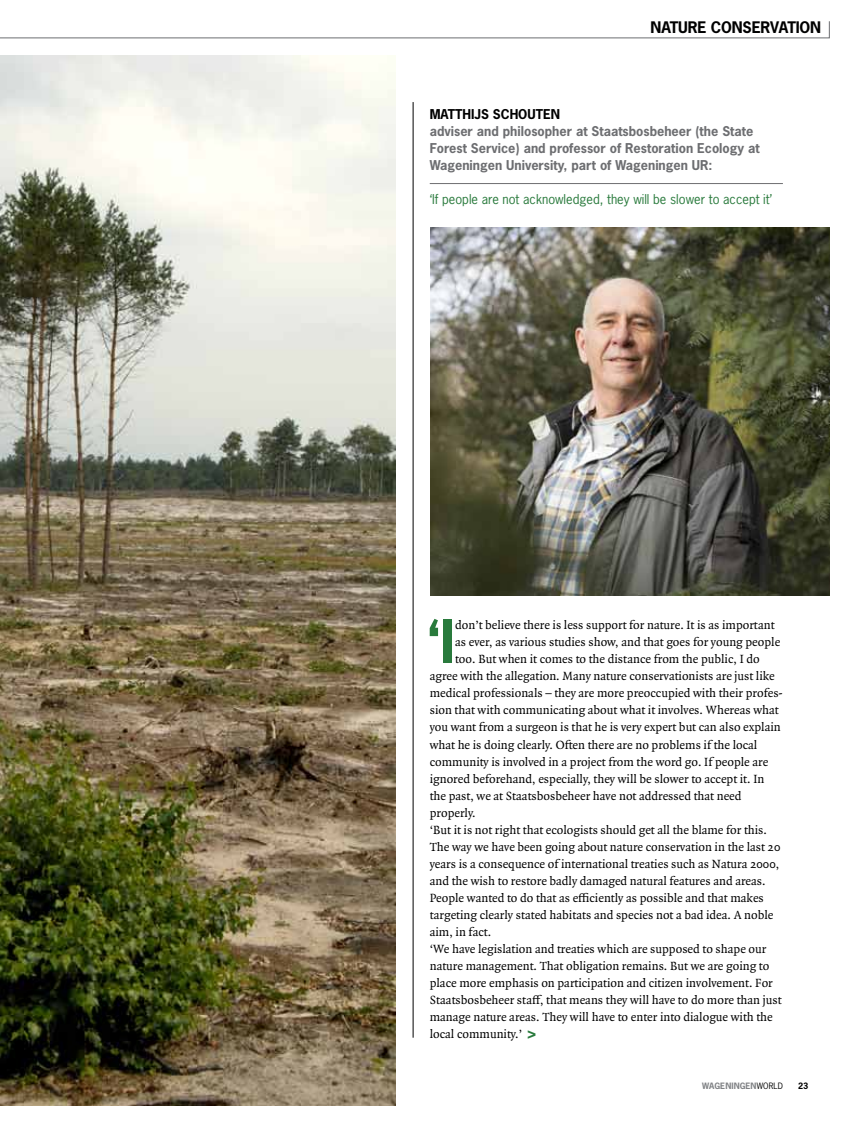
<style>
.page{position:relative;width:851px;height:1127px;background:#fff}
.page>*{position:absolute;margin:0;border:0;box-sizing:border-box;transform-origin:0 0}
.t1{font:700 56.4px "News Gothic Std";color:#297a3c}
.t2{font:700 15px "News Gothic Std";letter-spacing:-.01em;color:#000}
.t3{font:12.75px "Quadraat OT";color:#000}
.t4{font:700 12.75px/17px "News Gothic Std";color:#6d6e71}
.t5{font:12.75px "News Gothic Std";color:#297a3c}
.t6{font:700 12.75px "News Gothic Std";color:#000}
.t7{font:700 8.25px "News Gothic Std";letter-spacing:.01em;color:#808285}
.t8{font:700 8.25px "News Gothic Std";color:#000}
.s1{font-family:"News Gothic Std";font-weight:700;font-size:18px;color:#297a3c}
.s2{font-weight:400;color:#000}
</style>
<div class="page">
<img style="left:0;top:55px;width:395px;height:1051px">
<hr style="left:429px;top:183px;width:353px;height:1px;background:#6d6e71">
<img style="left:430px;top:227px;width:399px;height:368px">
<hr style="left:412px;top:102px;width:1px;height:935px;background:#000">
<svg style="left:0;top:21px;width:830px;height:18px"></svg>
<p class="t2" style="left:650px;top:17px;width:172px">nature conservation</p>
<p class="t6" style="left:429px;top:106px;width:132px">Matthijs Schouten</p>
<p class="t4" style="left:429px;top:123px;width:331px">adviser and philosopher at Staatsbosbeheer (the State<br>Forest Service) and professor of Restoration Ecology at<br>Wageningen University, part of Wageningen UR:</p>
<p class="t5" style="left:429px;top:191px;width:344px">‘If people are not acknowledged, they will be slower to accept it’</p>
<h1 class="t1" style="left:427px;top:605px;width:23px">‘I</h1>
<p class="t3" style="left:455px;top:618px;width:321px">don’t believe there is less support for nature. It is as important</p>
<p class="t3" style="left:455px;top:635px;width:326px">as ever, as various studies show, and that goes for young people</p>
<p class="t3" style="left:455px;top:652px;width:306px">too. But when it comes to the distance from the public, I do</p>
<p class="t3" style="left:429px;top:669px;width:346px">agree with the allegation. Many nature conservationists are just like</p>
<p class="t3" style="left:429px;top:686px;width:354px">medical professionals – they are more preoccupied with their profes-</p>
<p class="t3" style="left:429px;top:703px;width:350px">sion that with communicating about what it involves. Whereas what</p>
<p class="t3" style="left:429px;top:720px;width:352px">you want from a surgeon is that he is very expert but can also explain</p>
<p class="t3" style="left:429px;top:737px;width:329px">what he is doing clearly. Often there are no problems if the local</p>
<p class="t3" style="left:429px;top:754px;width:340px">community is involved in a project from the word go. If people are</p>
<p class="t3" style="left:429px;top:771px;width:336px">ignored beforehand, especially, they will be slower to accept it. In</p>
<p class="t3" style="left:429px;top:788px;width:313px">the past, we at Staatsbosbeheer have not addressed that need</p>
<p class="t3" style="left:429px;top:805px;width:48px">properly.</p>
<p class="t3" style="left:429px;top:822px;width:339px">‘But it is not right that ecologists should get all the blame for this.</p>
<p class="t3" style="left:429px;top:839px;width:352px">The way we have been going about nature conservation in the last 20</p>
<p class="t3" style="left:429px;top:856px;width:351px">years is a consequence of international treaties such as Natura 2000,</p>
<p class="t3" style="left:429px;top:873px;width:337px">and the wish to restore badly damaged natural features and areas.</p>
<p class="t3" style="left:429px;top:890px;width:335px">People wanted to do that as efficiently as possible and that makes</p>
<p class="t3" style="left:429px;top:907px;width:345px">targeting clearly stated habitats and species not a bad idea. A noble</p>
<p class="t3" style="left:429px;top:924px;width:63px">aim, in fact.</p>
<p class="t3" style="left:429px;top:941px;width:338px">‘We have legislation and treaties which are supposed to shape our</p>
<p class="t3" style="left:429px;top:958px;width:341px">nature management. That obligation remains. But we are going to</p>
<p class="t3" style="left:429px;top:976px;width:344px">place more emphasis on participation and citizen involvement. For</p>
<p class="t3" style="left:429px;top:993px;width:353px">Staatsbosbeheer staff, that means they will have to do more than just</p>
<p class="t3" style="left:429px;top:1010px;width:344px">manage nature areas. They will have to enter into dialogue with the</p>
<p class="t3" style="left:429px;top:1027px;width:109px">local community.’ <span class="s1">&gt;</span></p>
<p class="t7" style="left:702px;top:1080px;width:82px">Wageningen<span class="s2">world</span></p>
<p class="t8" style="left:798px;top:1080px;width:12px">23</p>
</div>
